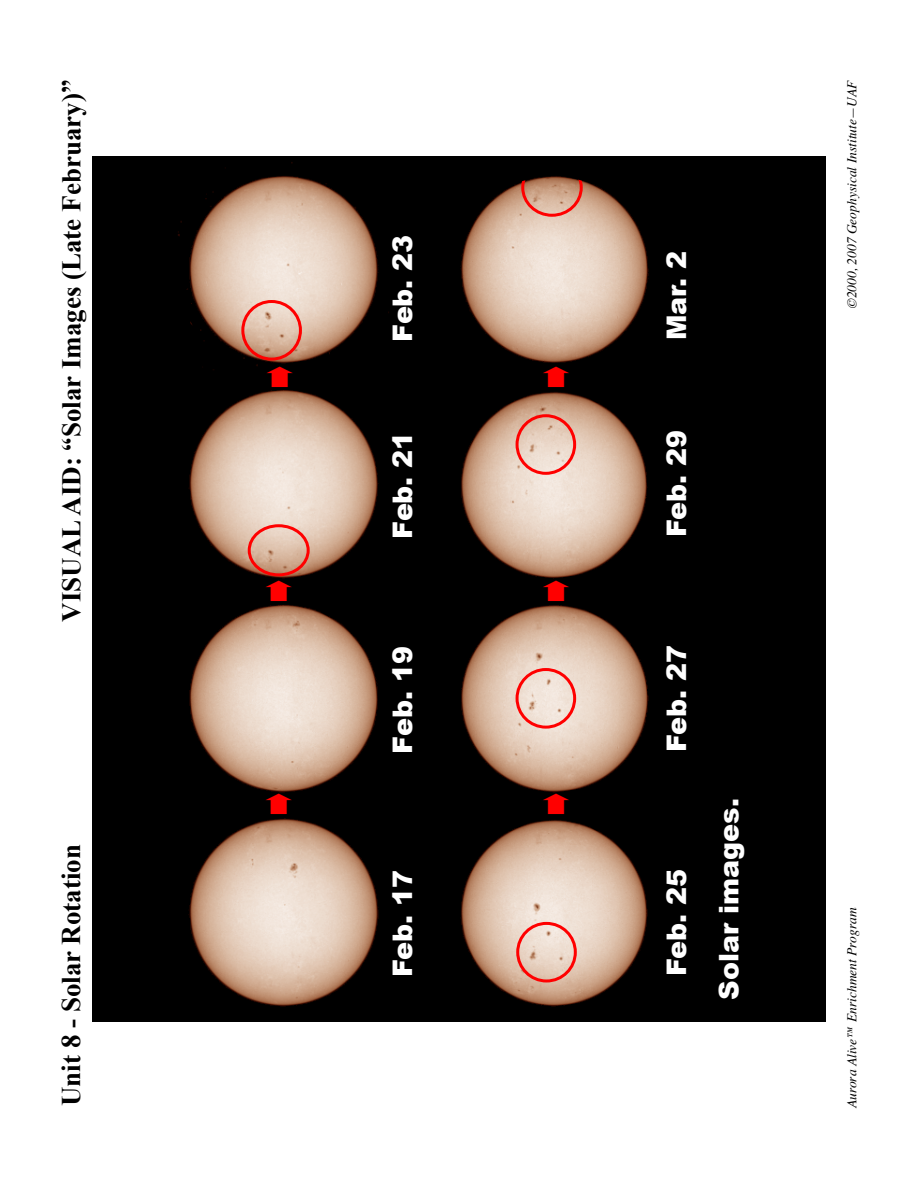
<style>
.page{position:relative;width:918px;height:1188px;background:#fff}
.page>*{position:absolute;margin:0;border:0;box-sizing:border-box;transform-origin:0 0}
.t1{font:900 27px "Arial";color:#fff}
.t2{font:700 27px "Times New Roman";color:#000}
.t3{font:italic 13.5px "Times";color:#000}
</style>
<div class="page">
<div style="left:92px;top:157px;width:734px;height:865px;background:#000"></div>
<img style="left:178px;top:162px;width:211px;height:845px">
<img style="left:460px;top:820px;width:188px;height:187px">
<img style="left:461px;top:605px;width:188px;height:188px">
<img style="left:461px;top:392px;width:187px;height:187px">
<img style="left:460px;top:176px;width:189px;height:187px">
<div style="left:248px;top:524px;width:62px;height:52px;border:3px solid #f00;border-radius:50%"></div>
<div style="left:241px;top:300px;width:61px;height:61px;border:3px solid #f00;border-radius:50%"></div>
<div style="left:516px;top:922px;width:61px;height:61px;border:3px solid #f00;border-radius:50%"></div>
<div style="left:516px;top:668px;width:60px;height:61px;border:3px solid #f00;border-radius:50%"></div>
<div style="left:516px;top:414px;width:60px;height:61px;border:3px solid #f00;border-radius:50%"></div>
<div style="left:521px;top:158px;width:62px;height:59px;border:3px solid #f00;border-radius:50%"></div>
<div style="left:511px;top:157px;width:88px;height:18px;background:#000"></div>
<svg style="left:506px;top:175px;width:27px;height:9px"></svg>
<svg style="left:568px;top:175px;width:27px;height:8px"></svg>
<svg style="left:266px;top:793px;width:26px;height:21px"></svg>
<svg style="left:266px;top:580px;width:26px;height:21px"></svg>
<svg style="left:267px;top:366px;width:26px;height:21px"></svg>
<h1 class="t2" style="left:56px;top:622px;width:543px;rotate:-90deg">VISUAL AID: “Solar Images (Late February)”</h1>
<h1 class="t2" style="left:56px;top:1106px;width:264px;rotate:-90deg">Unit 8 - Solar Rotation</h1>
<h1 class="t1" style="left:388px;top:342px;width:108px;rotate:-90deg">Feb. 23</h1>
<h1 class="t1" style="left:388px;top:539px;width:109px;rotate:-90deg">Feb. 21</h1>
<h1 class="t1" style="left:388px;top:754px;width:109px;rotate:-90deg">Feb. 19</h1>
<h1 class="t1" style="left:388px;top:977px;width:108px;rotate:-90deg">Feb. 17</h1>
<h1 class="t1" style="left:661px;top:340px;width:91px;rotate:-90deg">Mar. 2</h1>
<h1 class="t1" style="left:661px;top:537px;width:109px;rotate:-90deg">Feb. 29</h1>
<h1 class="t1" style="left:661px;top:752px;width:109px;rotate:-90deg">Feb. 27</h1>
<h1 class="t1" style="left:661px;top:976px;width:108px;rotate:-90deg">Feb. 25</h1>
<h1 class="t1" style="left:714px;top:1000px;width:203px;rotate:-90deg">Solar images.</h1>
<p class="t3" style="left:840px;top:309px;width:230px;rotate:-90deg">©2000, 2007 Geophysical Institute—UAF</p>
<p class="t3" style="left:840px;top:1108px;width:202px;rotate:-90deg">Aurora Alive™ Enrichment Program</p>
</div>
